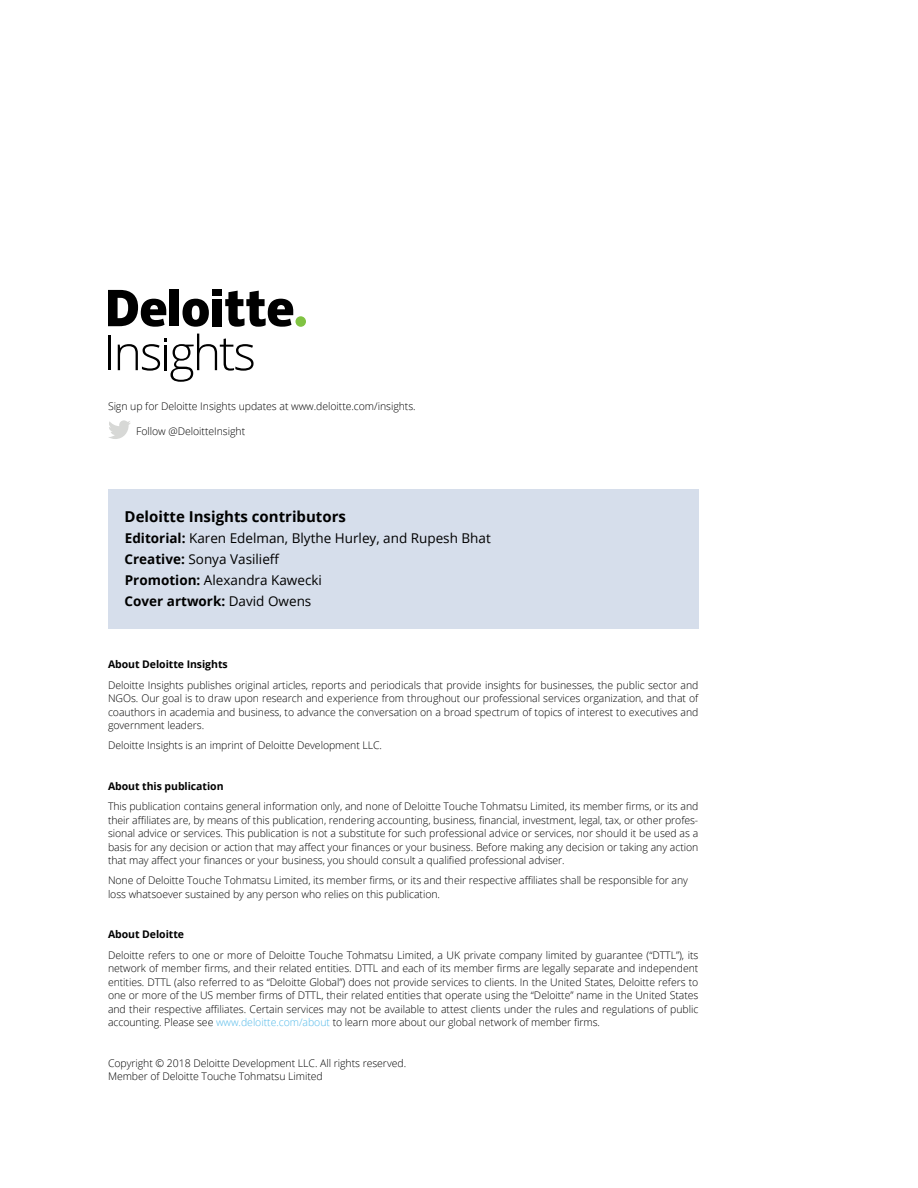
<style>
.page{position:relative;width:918px;height:1188px;background:#fff}
.page>*{position:absolute;margin:0;border:0;box-sizing:border-box;transform-origin:0 0}
.Contributor_-_Headin{font:700 15px "Open Sans";color:#000}
.Contributor_Body{font:13.5px "Open Sans";color:#000}
.Contributor_Body-2{font:700 13.5px "Open Sans";color:#000}
.legal{font:300 10.5px/13.5px "Open Sans";letter-spacing:-.005em;color:#000;text-align:justify}
.t1{font:700 10.5px "Open Sans";letter-spacing:-.005em;color:#000}
.s1{font-weight:700}
.s2{font-weight:400}
.s3{color:#52b9e9}
</style>
<div class="page">
<div style="left:108px;top:489px;width:591px;height:140px;background:#d6deeb"></div>
<svg style="left:109px;top:420px;width:22px;height:19px"></svg>
<div style="left:296px;top:316px;width:10px;height:11px;background:#80c342;border-radius:50%"></div>
<div style="left:170px;top:290px;width:9px;height:36px;background:#000"></div>
<svg style="left:183px;top:299px;width:26px;height:28px"></svg>
<div style="left:213px;top:299px;width:9px;height:27px;background:#000"></div>
<div style="left:213px;top:290px;width:9px;height:6px;background:#000"></div>
<svg style="left:225px;top:291px;width:68px;height:36px"></svg>
<svg style="left:108px;top:290px;width:58px;height:37px"></svg>
<hr style="left:108px;top:336px;width:3px;height:34px;background:#000">
<svg style="left:118px;top:334px;width:136px;height:48px"></svg>
<p class="legal" style="left:108px;top:399px;width:309px">Sign up for Deloitte Insights updates at www.deloitte.com/insights.</p>
<p class="legal" style="left:136px;top:424px;width:110px">Follow @DeloitteInsight</p>
<p class="Contributor_-_Headin" style="left:125px;top:506px;width:223px">Deloitte Insights contributors</p>
<p class="Contributor_Body" style="left:125px;top:529px;width:368px"><span class="s1">Editorial:</span> Karen Edelman, Blythe Hurley, and Rupesh Bhat</p>
<p class="Contributor_Body" style="left:125px;top:550px;width:157px"><span class="s1">Creative:</span> Sonya Vasilieff</p>
<p class="Contributor_Body" style="left:125px;top:571px;width:199px"><span class="s1">Promotion:</span> Alexandra Kawecki</p>
<p class="Contributor_Body-2" style="left:125px;top:592px;width:188px">Cover artwork: <span class="s2">David Owens</span></p>
<p class="t1" style="left:108px;top:657px;width:121px">About Deloitte Insights</p>
<p class="legal" style="left:108px;top:678px;width:592px">Deloitte Insights publishes original articles, reports and periodicals that provide insights for businesses, the public sector and NGOs. Our goal is to draw upon research and experience from throughout our professional services organization, and that of coauthors in academia and business, to advance the conversation on a broad spectrum of topics of interest to executives and government leaders.</p>
<p class="legal" style="left:108px;top:738px;width:276px">Deloitte Insights is an imprint of Deloitte Development LLC.</p>
<p class="t1" style="left:108px;top:779px;width:117px">About this publication</p>
<p class="legal" style="left:108px;top:799px;width:592px">This publication contains general information only, and none of Deloitte Touche Tohmatsu Limited, its member firms, or its and their affiliates are, by means of this publication, rendering accounting, business, financial, investment, legal, tax, or other profes&shy;sional advice or services. This publication is not a substitute for such professional advice or services, nor should it be used as a basis for any decision or action that may affect your finances or your business. Before making any decision or taking any action that may affect your finances or your business, you should consult a qualified professional adviser.</p>
<p class="legal" style="left:108px;top:873px;width:582px">None of Deloitte Touche Tohmatsu Limited, its member firms, or its and their respective affiliates shall be responsible for any loss whatsoever sustained by any person who relies on this publication.</p>
<p class="t1" style="left:108px;top:927px;width:78px">About Deloitte</p>
<p class="legal" style="left:108px;top:948px;width:592px">Deloitte refers to one or more of Deloitte Touche Tohmatsu Limited, a UK private company limited by guarantee (“DTTL”), its network of member firms, and their related entities. DTTL and each of its member firms are legally separate and independent entities. DTTL (also referred to as “Deloitte Global”) does not provide services to clients. In the United States, Deloitte refers to one or more of the US member firms of DTTL, their related entities that operate using the “Deloitte” name in the United States and their respective affiliates. Certain services may not be available to attest clients under the rules and regulations of public accounting. Please see <span class="s3">www.deloitte.com/about</span> to learn more about our global network of member firms.</p>
<p class="legal" style="left:108px;top:1056px;width:300px">Copyright © 2018 Deloitte Development LLC. All rights reserved.<br>Member of Deloitte Touche Tohmatsu Limited</p>
</div>
